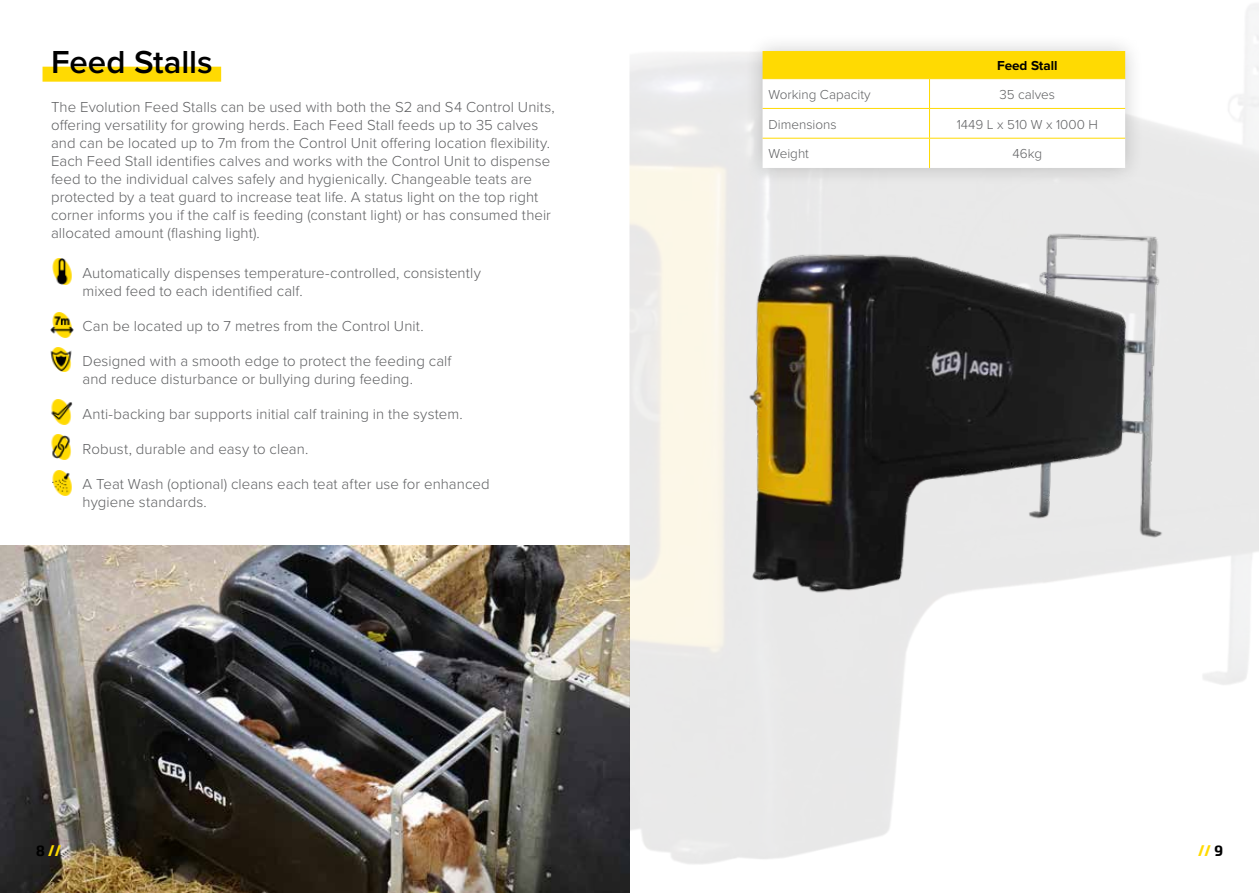
<style>
.page{position:relative;width:1259px;height:893px;background:#fff}
.page>*{position:absolute;margin:0;border:0;box-sizing:border-box;transform-origin:0 0}
.t1{font:600 33px "Proxima Nova";color:#000}
.t2{font:300 15px/18px "Proxima Nova";letter-spacing:.005em;color:#5f6062}
.t3{font:700 15px "Prometo";color:#ffda02}
.t4{font:300 13.5px "Proxima Nova";color:#5f6062}
.t5{font:700 13.5px "Proxima Nova";color:#000}
.s1{color:#000}
</style>
<div class="page">
<div style="left:43px;top:67px;width:178px;height:15px;background:#ffda02"></div>
<img style="left:0;top:545px;width:629px;height:348px">
<img style="left:50px;top:312px;width:24px;height:26px">
<img style="left:52px;top:470px;width:20px;height:26px">
<img style="left:52px;top:259px;width:20px;height:25px">
<img style="left:50px;top:347px;width:22px;height:25px">
<img style="left:51px;top:435px;width:21px;height:25px">
<img style="left:51px;top:400px;width:22px;height:25px">
<img style="left:629px;top:4px;width:630px;height:889px">
<div style="left:743px;top:32px;width:400px;height:155px;background:#000;opacity:.2"></div>
<svg style="left:762px;top:51px;width:363px;height:117px"></svg>
<img style="left:709px;top:176px;width:514px;height:476px">
<h1 class="t1" style="left:51px;top:37px;width:163px">Feed Stalls</h1>
<p class="t2" style="left:51px;top:97px;width:505px">The Evolution Feed Stalls can be used with both the S2 and S4 Control Units, offering versatility for growing herds. Each Feed Stall feeds up to 35 calves and can be located up to 7m from the Control Unit offering location flexibility.<br>Each Feed Stall identifies calves and works with the Control Unit to dispense feed to the individual calves safely and hygienically. Changeable teats are protected by a teat guard to increase teat life. A status light on the top right corner informs you if the calf is feeding (constant light) or has consumed their allocated amount (flashing light).</p>
<p class="t2" style="left:83px;top:263px;width:400px;text-indent:-32px">• Automatically dispenses temperature-controlled, consistently mixed feed to each identified calf.</p>
<p class="t2" style="left:51px;top:316px;width:374px">• Can be located up to 7 metres from the Control Unit.</p>
<p class="t2" style="left:51px;top:351px;width:402px;text-align:center">• Designed with a smooth edge to protect the feeding calf and reduce disturbance or bullying during feeding.</p>
<p class="t2" style="left:51px;top:404px;width:413px">• Anti-backing bar supports initial calf training in the system.</p>
<p class="t2" style="left:51px;top:439px;width:259px">• Robust, durable and easy to clean.</p>
<p class="t2" style="left:83px;top:474px;width:408px;text-indent:-32px">• A Teat Wash (optional) cleans each teat after use for enhanced hygiene standards.</p>
<p class="t5" style="left:997px;top:56px;width:62px">Feed Stall</p>
<p class="t4" style="left:768px;top:84px;width:103px">Working Capacity</p>
<p class="t4" style="left:999px;top:84px;width:57px">35 calves</p>
<p class="t4" style="left:768px;top:114px;width:70px">Dimensions</p>
<p class="t4" style="left:956px;top:114px;width:143px">1449 L x 510 W x 1000 H</p>
<p class="t4" style="left:768px;top:144px;width:42px">Weight</p>
<p class="t4" style="left:1012px;top:144px;width:31px">46kg</p>
<p class="t3" style="left:36px;top:841px;width:27px"><span class="s1">8</span> //</p>
<p class="t3" style="left:1198px;top:841px;width:26px">// <span class="s1">9</span></p>
</div>
